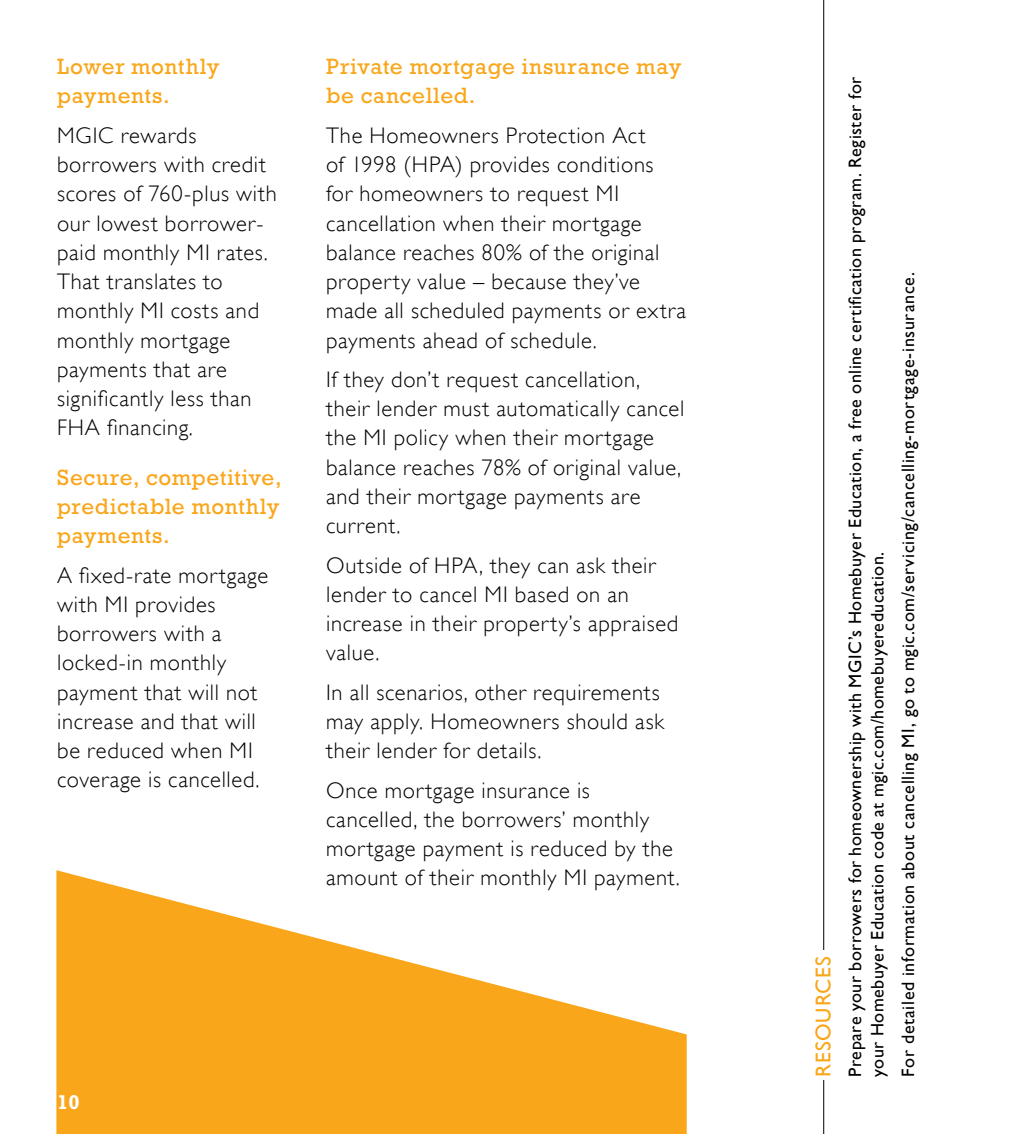
<style>
.page{position:relative;width:1013px;height:1134px;background:#fff}
.page>*{position:absolute;margin:0;border:0;box-sizing:border-box;transform-origin:0 0}
.Body_Copy__Black{font:300 22.5px/29.2px "Gill Sans";letter-spacing:.03em;color:#000}
.t1{font:22.5px/29.2px "Rockwell";letter-spacing:.025em;color:#faa61a}
.Body_Copy__Black-2{font:21.38px "Gill Sans";letter-spacing:.04em;color:#faa61a}
.t2{font:700 20.25px "Rockwell";color:#fff}
.Bulleted_Black{font:18px/22.5px "Gill Sans";letter-spacing:.03em;color:#000}
</style>
<div class="page">
<svg style="left:56px;top:870px;width:630px;height:264px;fill:#faa61a"></svg>
<hr style="left:823px;top:0;width:1px;height:1134px;background:#000">
<div style="left:815px;top:950px;width:15px;height:130px;background:#fff"></div>
<p class="t1" style="left:57px;top:52px;width:164px">Lower monthly payments.</p>
<p class="Body_Copy__Black" style="left:57px;top:120px;width:221px">MGIC rewards borrowers with credit scores of 760-plus with our lowest borrower&shy;paid monthly MI rates.<br>That translates to monthly MI costs and monthly mortgage payments that are significantly less than<br>FHA financing.</p>
<p class="t1" style="left:57px;top:462px;width:226px;text-align:justify">Secure, competitive, predictable monthly payments.</p>
<p class="Body_Copy__Black" style="left:57px;top:560px;width:212px">A fixed-rate mortgage with MI provides borrowers with a locked-in monthly payment that will not increase and that will be reduced when MI coverage is cancelled.</p>
<p class="t1" style="left:326px;top:52px;width:357px">Private mortgage insurance may be cancelled.</p>
<p class="Body_Copy__Black" style="left:326px;top:120px;width:361px">The Homeowners Protection Act<br>of 1998 (HPA) provides conditions<br>for homeowners to request MI cancellation when their mortgage balance reaches 80% of the original property value – because they’ve made all scheduled payments or extra payments ahead of schedule.</p>
<p class="Body_Copy__Black" style="left:326px;top:364px;width:360px">If they don’t request cancellation, their lender must automatically cancel the MI policy when their mortgage balance reaches 78% of original value, and their mortgage payments are current.</p>
<p class="Body_Copy__Black" style="left:326px;top:550px;width:354px">Outside of HPA, they can ask their lender to cancel MI based on an increase in their property’s appraised value.</p>
<p class="Body_Copy__Black" style="left:326px;top:677px;width:339px">In all scenarios, other requirements may apply. Homeowners should ask their lender for details.</p>
<p class="Body_Copy__Black" style="left:326px;top:775px;width:355px">Once mortgage insurance is cancelled, the borrowers’ monthly mortgage payment is reduced by the amount of their monthly MI payment.</p>
<p class="t2" style="left:57px;top:1090px;width:24px">10</p>
<p class="Body_Copy__Black-2" style="left:810px;top:1077px;width:122px;rotate:-90deg">RESOURCES</p>
<p class="Bulleted_Black" style="left:843px;top:1077px;width:1001px;rotate:-90deg">Prepare your borrowers for homeownership with MGIC’s Homebuyer Education, a free online certification program. Register for your Homebuyer Education code at mgic.com/homebuyereducation.</p>
<p class="Bulleted_Black" style="left:896px;top:1077px;width:806px;rotate:-90deg">For detailed information about cancelling MI, go to mgic.com/servicing/cancelling-mortgage-insurance.</p>
</div>
